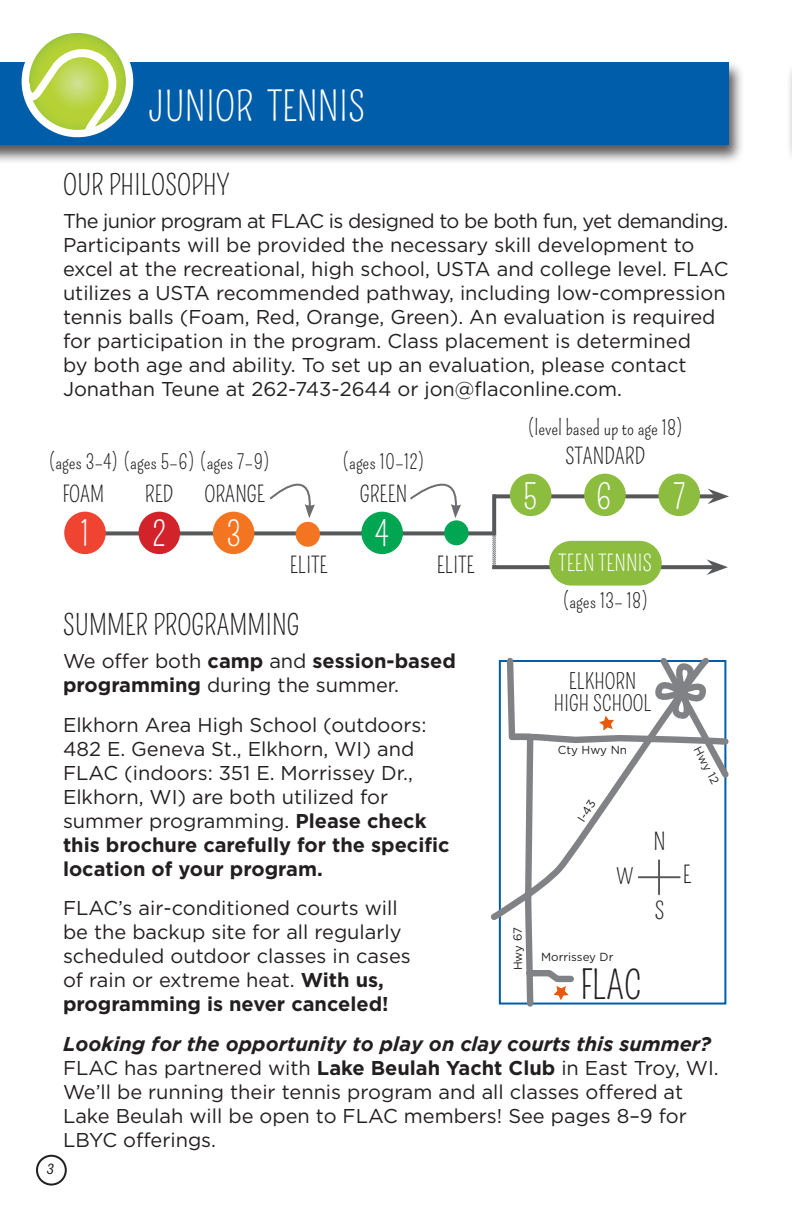
<style>
.page{position:relative;width:792px;height:1224px;background:#fff}
.page>*{position:absolute;margin:0;border:0;box-sizing:border-box;transform-origin:0 0}
.t1{font:40px "Pompiere";color:#fff}
.t2{font:38.8px "Pompiere";color:#231f20}
.t3{font:34px "Pompiere";color:#fff}
.t4{font:28px "Pompiere";color:#231f20}
.t5{font:23.2px "Pompiere";color:#231f20}
.t6{font:22px "Pompiere";color:#231f20}
.t7{font:22px "Pompiere";color:#fff}
.t8{font:21.4px "Pompiere";color:#231f20}
.t9{font:20px/24px "Gotham";color:#231f20}
.t10{font:20px "Pompiere";color:#231f20}
.t11{font:16px "Nexa Rust Script L 0";color:#231f20}
.t12{font:11.6px "Gotham";color:#231f20}
.s1{font-weight:700}
.s2{font-weight:700;font-style:italic}
</style>
<div class="page">
<div style="left:786px;top:60px;width:6px;height:105px;background:#f8f7f8"></div>
<hr style="left:791px;top:62px;width:1px;height:83px;background:#005daa">
<svg style="left:491px;top:657px;width:238px;height:350px"></svg>
<svg style="left:506px;top:664px;width:223px;height:84px"></svg>
<div style="left:622px;top:840px;width:72px;height:75px;border:10px solid #fff;border-radius:50%"></div>
<hr style="left:658px;top:860px;width:2px;height:34px;background:#57585a">
<hr style="left:639px;top:876px;width:41px;height:2px;background:#57585a">
<div style="left:0;top:60px;width:745px;height:105px;background:#231f20;opacity:.75"></div>
<div style="left:0;top:62px;width:729px;height:83px;background:#005daa"></div>
<svg style="left:18px;top:33px;width:125px;height:114px"></svg>
<div style="left:36px;top:1155px;width:31px;height:31px;border:2px solid #231f20;border-radius:50%"></div>
<svg style="left:496px;top:494px;width:212px;height:4px"></svg>
<svg style="left:708px;top:489px;width:21px;height:15px"></svg>
<svg style="left:106px;top:531px;width:385px;height:4px"></svg>
<div style="left:64px;top:512px;width:42px;height:42px;background:#ef4432;border-radius:50%"></div>
<div style="left:139px;top:512px;width:41px;height:42px;background:#d2232a;border-radius:50%"></div>
<div style="left:213px;top:512px;width:41px;height:42px;background:#f47521;border-radius:50%"></div>
<div style="left:361px;top:512px;width:42px;height:42px;background:#00a651;border-radius:50%"></div>
<div style="left:510px;top:474px;width:41px;height:42px;background:#8cbd3f;border-radius:50%"></div>
<div style="left:584px;top:474px;width:42px;height:42px;background:#8cbd3f;border-radius:50%"></div>
<div style="left:658px;top:474px;width:42px;height:42px;background:#8cbd3f;border-radius:50%"></div>
<div style="left:296px;top:522px;width:24px;height:25px;background:#f47521;border-radius:50%"></div>
<div style="left:444px;top:520px;width:25px;height:25px;background:#00a651;border-radius:50%"></div>
<svg style="left:410px;top:483px;width:51px;height:35px"></svg>
<svg style="left:269px;top:483px;width:46px;height:35px"></svg>
<svg style="left:491px;top:531px;width:6px;height:39px"></svg>
<svg style="left:492px;top:565px;width:215px;height:4px"></svg>
<svg style="left:707px;top:559px;width:21px;height:16px"></svg>
<div style="left:549px;top:541px;width:113px;height:45px;background:#8cbd3f;border-radius:22px"></div>
<svg style="left:492px;top:494px;width:4px;height:41px"></svg>
<p class="t1" style="left:148px;top:84px;width:218px">JUNIOR TENNIS</p>
<p class="t4" style="left:63px;top:168px;width:168px">OUR PHILOSOPHY</p>
<p class="t9" style="left:63px;top:208px;width:667px">The junior program at FLAC is designed to be both fun, yet demanding.<br>Participants will be provided the necessary skill development to excel at the recreational, high school, USTA and college level. FLAC utilizes a USTA recommended pathway, including low-compression tennis balls (Foam, Red, Orange, Green). An evaluation is required for participation in the program. Class placement is determined<br>by both age and ability. To set up an evaluation, please contact Jonathan Teune at 262-743-2644 or jon@flaconline.com.</p>
<p class="t10" style="left:529px;top:416px;width:155px">(level based up to age 18)</p>
<p class="t10" style="left:49px;top:450px;width:221px">(ages 3–4) (ages 5–6) (ages 7–9)</p>
<p class="t10" style="left:343px;top:450px;width:82px">(ages 10–12)</p>
<p class="t6" style="left:565px;top:443px;width:81px">STANDARD</p>
<p class="t6" style="left:62px;top:481px;width:43px">FOAM</p>
<p class="t6" style="left:145px;top:481px;width:30px">RED</p>
<p class="t6" style="left:204px;top:481px;width:62px">ORANGE</p>
<p class="t6" style="left:360px;top:481px;width:49px">GREEN</p>
<p class="t3" style="left:523px;top:477px;width:16px">5</p>
<p class="t3" style="left:596px;top:477px;width:18px">6</p>
<p class="t3" style="left:673px;top:477px;width:15px">7</p>
<p class="t3" style="left:80px;top:515px;width:11px">1</p>
<p class="t3" style="left:152px;top:515px;width:16px">2</p>
<p class="t3" style="left:226px;top:515px;width:16px">3</p>
<p class="t3" style="left:375px;top:515px;width:15px">4</p>
<p class="t11" style="left:47px;top:1160px;width:9px">3</p>
<p class="t7" style="left:559px;top:551px;width:95px">TEEN TENNIS</p>
<p class="t10" style="left:564px;top:589px;width:85px">(ages 13– 18)</p>
<p class="t6" style="left:290px;top:552px;width:39px">ELITE</p>
<p class="t6" style="left:437px;top:552px;width:39px">ELITE</p>
<p class="t4" style="left:63px;top:609px;width:238px">SUMMER PROGRAMMING</p>
<p class="t9" style="left:63px;top:649px;width:394px">We offer both <span class="s1">camp</span> and <span class="s1">session-based programming</span> during the summer.</p>
<p class="t9" style="left:63px;top:713px;width:388px">Elkhorn Area High School (outdoors:<br>482 E. Geneva St., Elkhorn, WI) and FLAC (indoors: 351 E. Morrissey Dr., Elkhorn, WI) are both utilized for summer programming. <span class="s1">Please check this brochure carefully for the specific location of your program.</span></p>
<p class="t9" style="left:63px;top:895px;width:349px">FLAC’s air-conditioned courts will be the backup site for all regularly scheduled outdoor classes in cases of rain or extreme heat. <span class="s1">With us, programming is never canceled!</span></p>
<p class="t9" style="left:63px;top:1032px;width:657px"><span class="s2">Looking for the opportunity to play on clay courts this summer?<br></span>FLAC has partnered with <span class="s1">Lake Beulah Yacht Club</span> in East Troy, WI.<br>We’ll be running their tennis program and all classes offered at Lake Beulah will be open to FLAC members! See pages 8–9 for LBYC offerings.</p>
<p class="t8" style="left:569px;top:669px;width:69px">ELKHORN</p>
<p class="t8" style="left:554px;top:691px;width:99px">HIGH SCHOOL</p>
<p class="t12" style="left:558px;top:742px;width:71px">Cty Hwy Nn</p>
<p class="t12" style="left:704px;top:744px;width:42px;rotate:62deg">Hwy 12</p>
<p class="t12" style="left:574px;top:817px;width:25px;rotate:-58deg">I-43</p>
<p class="t5" style="left:654px;top:828px;width:14px">N</p>
<p class="t8" style="left:616px;top:864px;width:18px">W</p>
<p class="t5" style="left:683px;top:861px;width:10px">E</p>
<p class="t5" style="left:655px;top:898px;width:11px">S</p>
<p class="t12" style="left:511px;top:971px;width:45px;rotate:-91deg">Hwy 67</p>
<p class="t12" style="left:541px;top:949px;width:74px">Morrissey Dr</p>
<p class="t2" style="left:580px;top:962px;width:63px">FLAC</p>
</div>
